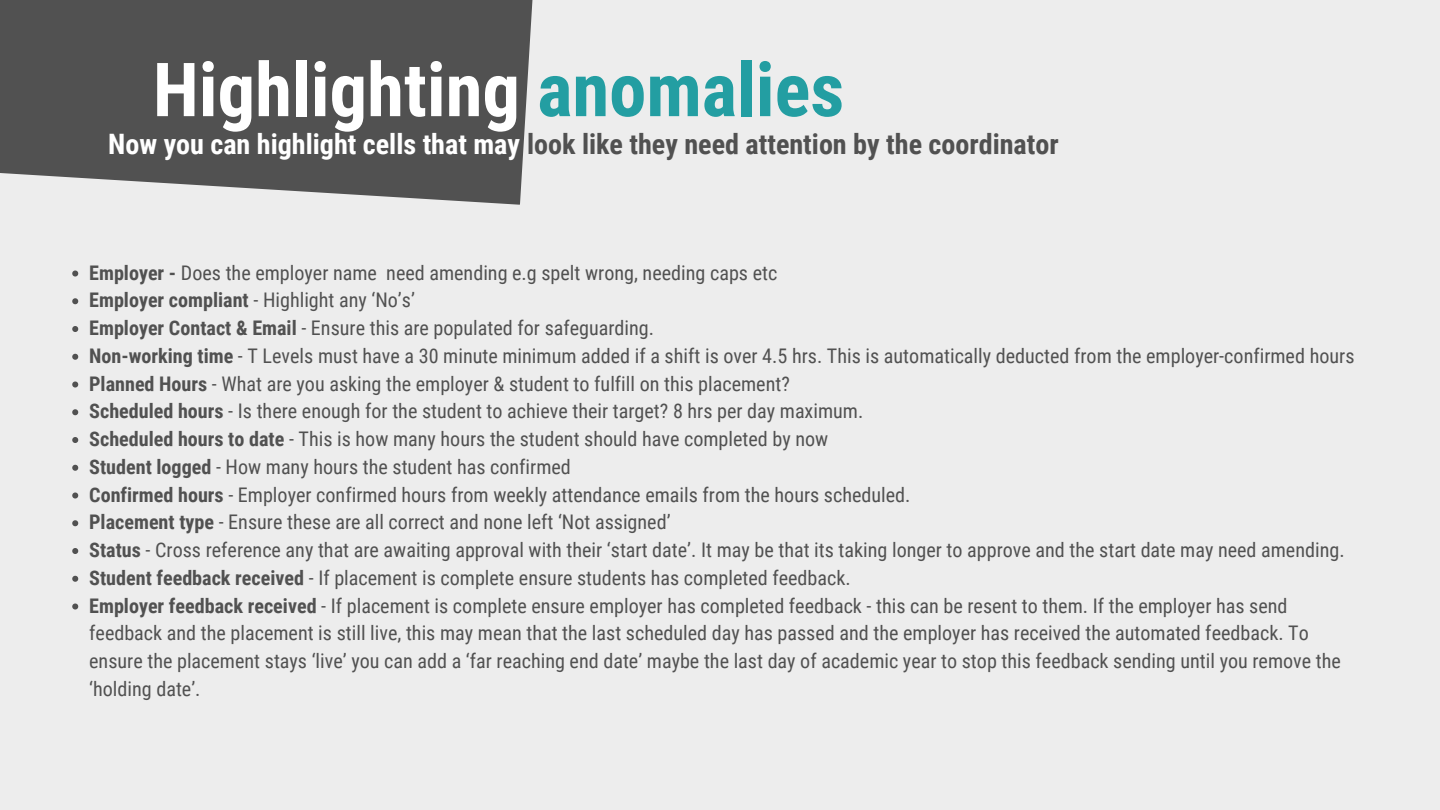
<style>
.page{position:relative;width:1440px;height:810px;background:#ededed}
.page>*{position:absolute;margin:0;border:0;box-sizing:border-box;transform-origin:0 0}
.t1{font:700 74.7px "Roboto Condensed";color:#fff}
.t2{font:700 28.1px "Roboto Condensed";color:#515151}
.t3{font:20.1px/27.8px "Roboto Condensed";color:#515151}
.s1{color:#239ea2}
.s2{color:#fff}
.s3{font-weight:700}
</style>
<div class="page">
<svg style="left:0;top:0;width:533px;height:205px;fill:#515151"></svg>
<svg style="left:72px;top:271px;width:6px;height:6px"></svg>
<svg style="left:72px;top:298px;width:6px;height:6px"></svg>
<svg style="left:72px;top:326px;width:6px;height:6px"></svg>
<svg style="left:72px;top:354px;width:6px;height:6px"></svg>
<svg style="left:72px;top:382px;width:6px;height:6px"></svg>
<svg style="left:72px;top:409px;width:6px;height:6px"></svg>
<svg style="left:72px;top:437px;width:6px;height:6px"></svg>
<svg style="left:72px;top:465px;width:6px;height:6px"></svg>
<svg style="left:72px;top:493px;width:6px;height:6px"></svg>
<svg style="left:72px;top:520px;width:6px;height:6px"></svg>
<svg style="left:72px;top:548px;width:6px;height:6px"></svg>
<svg style="left:72px;top:576px;width:6px;height:6px"></svg>
<svg style="left:72px;top:604px;width:6px;height:6px"></svg>
<h1 class="t1" style="left:153px;top:47px;width:693px">Highlighting <span class="s1">anomalies</span></h1>
<h2 class="t2" style="left:108px;top:128px;width:952px"><span class="s2">Now you can highlight cells that may</span> look like they need attention by the coordinator</h2>
<p class="t3" style="left:89px;top:259px;width:690px"><span class="s3">Employer -</span> Does the employer name need amending e.g spelt wrong, needing caps etc</p>
<p class="t3" style="left:89px;top:286px;width:327px"><span class="s3">Employer compliant</span> - Highlight any ‘No’s’</p>
<p class="t3" style="left:89px;top:314px;width:566px"><span class="s3">Employer Contact &amp; Email</span> - Ensure this are populated for safeguarding.</p>
<p class="t3" style="left:89px;top:342px;width:1267px"><span class="s3">Non-working time</span> - T Levels must have a 30 minute minimum added if a shift is over 4.5 hrs. This is automatically deducted from the employer-confirmed hours</p>
<p class="t3" style="left:89px;top:370px;width:702px"><span class="s3">Planned Hours</span> - What are you asking the employer &amp; student to fulfill on this placement?</p>
<p class="t3" style="left:89px;top:397px;width:776px"><span class="s3">Scheduled hours</span> - Is there enough for the student to achieve their target? 8 hrs per day maximum.</p>
<p class="t3" style="left:89px;top:425px;width:741px"><span class="s3">Scheduled hours to date</span> - This is how many hours the student should have completed by now</p>
<p class="t3" style="left:89px;top:453px;width:483px"><span class="s3">Student logged</span> - How many hours the student has confirmed</p>
<p class="t3" style="left:89px;top:481px;width:823px"><span class="s3">Confirmed hours</span> - Employer confirmed hours from weekly attendance emails from the hours scheduled.</p>
<p class="t3" style="left:89px;top:508px;width:583px"><span class="s3">Placement type</span> - Ensure these are all correct and none left ‘Not assigned’</p>
<p class="t3" style="left:89px;top:536px;width:1257px"><span class="s3">Status</span> - Cross reference any that are awaiting approval with their ‘start date’. It may be that its taking longer to approve and the start date may need amending.</p>
<p class="t3" style="left:89px;top:564px;width:763px"><span class="s3">Student feedback received</span> - If placement is complete ensure students has completed feedback.</p>
<p class="t3" style="left:89px;top:592px;width:1253px"><span class="s3">Employer feedback received</span> - If placement is complete ensure employer has completed feedback - this can be resent to them. If the employer has send feedback and the placement is still live, this may mean that the last scheduled day has passed and the employer has received the automated feedback. To ensure the placement stays ‘live’ you can add a ‘far reaching end date’ maybe the last day of academic year to stop this feedback sending until you remove the ‘holding date’.</p>
</div>
